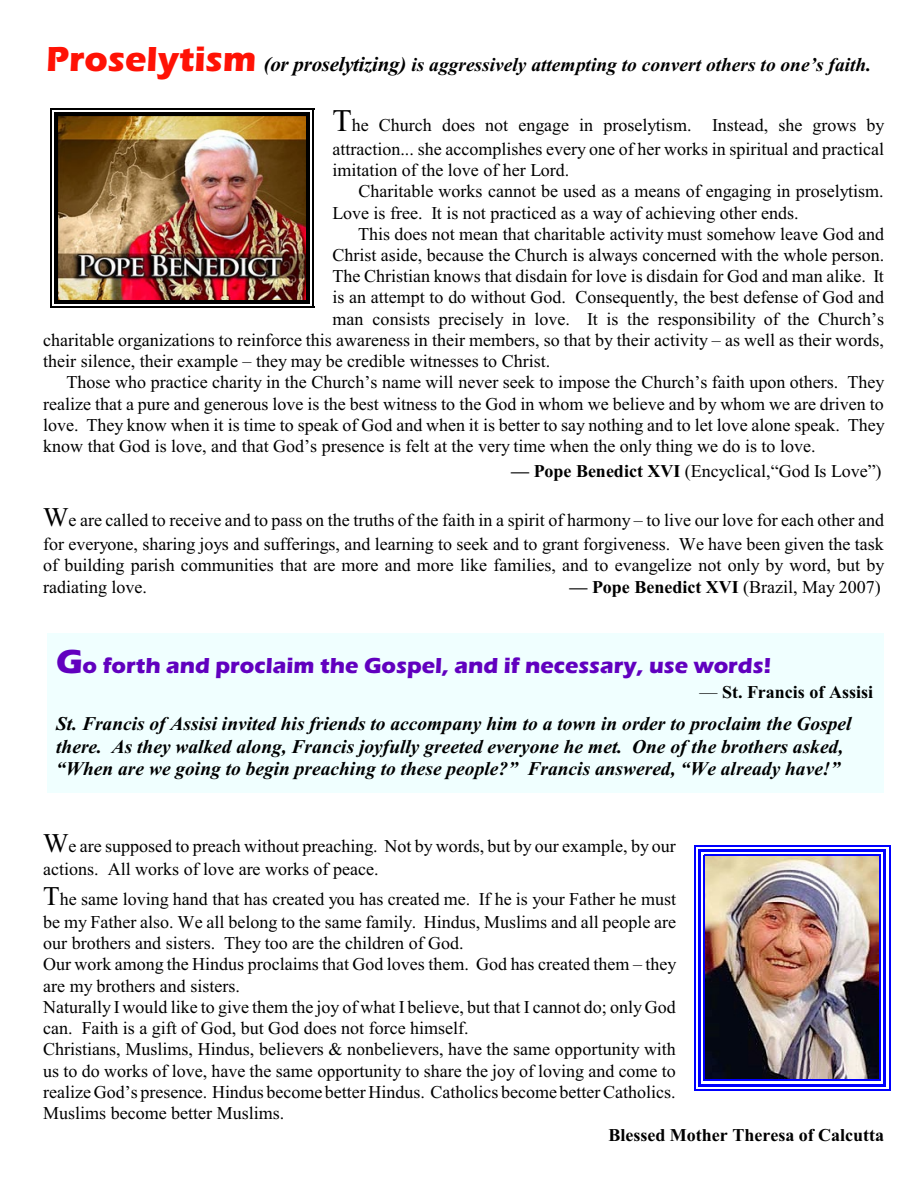
<style>
.page{position:relative;width:918px;height:1188px;background:#fff}
.page>*{position:absolute;margin:0;border:0;box-sizing:border-box;transform-origin:0 0}
.t1{font:700 22.5px "Eras ITC";color:#6100bf}
.t2{font:italic 700 19.5px/22.5px "Times New Roman";color:#000}
.t3{font:18px/21.3px "Times New Roman";color:#000}
.t4{font:700 18px "Times New Roman";color:#000}
.s1{font-family:"Eras ITC";font-style:normal;font-size:36px;color:#ff1205}
.s2{font-size:21px}
.s3{font-size:31.5px}
.s4{font-weight:700}
.s5{font-size:27px}
.s6{font-weight:400}
.s7{font-size:34.5px}
</style>
<div class="page">
<div style="left:47px;top:633px;width:837px;height:160px;background:#f0ffff"></div>
<img style="left:58px;top:116px;width:248px;height:184px">
<hr style="left:54px;top:112px;width:4px;height:192px;background:#000">
<hr style="left:306px;top:112px;width:4px;height:192px;background:#000">
<hr style="left:54px;top:112px;width:256px;height:4px;background:#000">
<hr style="left:54px;top:300px;width:256px;height:4px;background:#000">
<hr style="left:50px;top:108px;width:1px;height:200px;background:#000">
<hr style="left:313px;top:108px;width:1px;height:200px;background:#000">
<hr style="left:50px;top:108px;width:264px;height:2px;background:#000">
<hr style="left:50px;top:307px;width:264px;height:1px;background:#000">
<img style="left:705px;top:856px;width:174px;height:224px">
<hr style="left:704px;top:855px;width:1px;height:226px;background:#00f">
<hr style="left:879px;top:855px;width:2px;height:226px;background:#00f">
<hr style="left:704px;top:855px;width:177px;height:1px;background:#00f">
<hr style="left:704px;top:1080px;width:177px;height:1px;background:#00f">
<hr style="left:698px;top:849px;width:3px;height:237px;background:#00f">
<hr style="left:884px;top:849px;width:2px;height:237px;background:#00f">
<hr style="left:698px;top:849px;width:188px;height:3px;background:#00f">
<hr style="left:698px;top:1084px;width:188px;height:2px;background:#00f">
<hr style="left:694px;top:845px;width:1px;height:245px;background:#00f">
<hr style="left:889px;top:845px;width:1px;height:245px;background:#00f">
<hr style="left:694px;top:845px;width:196px;height:1px;background:#00f">
<hr style="left:694px;top:1089px;width:196px;height:2px;background:#00f">
<p class="t2" style="left:46px;top:56px;width:827px"><span class="s1">Proselytism</span> <span class="s2">(or proselytizing)</span> is aggressively attempting to convert others to one’s faith.</p>
<p class="t3" style="left:332px;top:115px;width:554px;line-height:24px"><span class="s3">T</span>he Church does not engage in proselytism. Instead, she grows by attraction... she accomplishes every one of her works in spiritual and practical</p>
<p class="t3" style="left:332px;top:161px;width:238px">imitation of the love of her Lord.</p>
<p class="t3" style="left:358px;top:182px;width:527px">Charitable works cannot be used as a means of engaging in proselytism.</p>
<p class="t3" style="left:332px;top:204px;width:468px">Love is free. It is not practiced as a way of achieving other ends.</p>
<p class="t3" style="left:358px;top:225px;width:527px">This does not mean that charitable activity must somehow leave God and</p>
<p class="t3" style="left:332px;top:246px;width:553px">Christ aside, because the Church is always concerned with the whole person.</p>
<p class="t3" style="left:332px;top:267px;width:553px">The Christian knows that disdain for love is disdain for God and man alike. It</p>
<p class="t3" style="left:332px;top:289px;width:553px">is an attempt to do without God. Consequently, the best defense of God and</p>
<p class="t3" style="left:332px;top:310px;width:553px">man consists precisely in love. It is the responsibility of the Church’s</p>
<p class="t3" style="left:43px;top:331px;width:842px">charitable organizations to reinforce this awareness in their members, so that by their activity – as well as their words,</p>
<p class="t3" style="left:43px;top:352px;width:509px">their silence, their example – they may be credible witnesses to Christ.</p>
<p class="t3" style="left:67px;top:373px;width:819px">Those who practice charity in the Church’s name will never seek to impose the Church’s faith upon others. They</p>
<p class="t3" style="left:43px;top:395px;width:842px">realize that a pure and generous love is the best witness to the God in whom we believe and by whom we are driven to</p>
<p class="t3" style="left:43px;top:416px;width:843px">love. They know when it is time to speak of God and when it is better to say nothing and to let love alone speak. They</p>
<p class="t3" style="left:43px;top:437px;width:774px">know that God is love, and that God’s presence is felt at the very time when the only thing we do is to love.</p>
<p class="t3" style="left:511px;top:462px;width:372px"><span class="s4">— Pope Benedict XVI</span> (Encyclical,“God Is Love”)</p>
<p class="t3" style="left:43px;top:510px;width:842px;line-height:23.4px"><span class="s5">W</span>e are called to receive and to pass on the truths of the faith in a spirit of harmony – to live our love for each other and for everyone, sharing joys and sufferings, and learning to seek and to grant forgiveness. We have been given the task</p>
<p class="t3" style="left:43px;top:556px;width:843px">of building parish communities that are more and more like families, and to evangelize not only by word, but by radiating love.</p>
<p class="t4" style="left:570px;top:580px;width:313px">— Pope Benedict XVI <span class="s6">(Brazil, May 2007)</span></p>
<p class="t1" style="left:56px;top:657px;width:717px"><span class="s7">G</span>o forth and proclaim the Gospel, and if necessary, use words!</p>
<p class="t4" style="left:700px;top:686px;width:175px"><span class="s6">—</span> St. Francis of Assisi</p>
<p class="t2" style="left:56px;top:714px;width:797px">St. Francis of Assisi invited his friends to accompany him to a town in order to proclaim the Gospel there. As they walked along, Francis joyfully greeted everyone he met. One of the brothers asked, “When are we going to begin preaching to these people?” Francis answered, “We already have!”</p>
<p class="t3" style="left:43px;top:836px;width:634px;line-height:23.4px"><span class="s5">W</span>e are supposed to preach without preaching. Not by words, but by our example, by our actions. All works of love are works of peace.</p>
<p class="t3" style="left:43px;top:889px;width:634px;line-height:23.4px"><span class="s5">T</span>he same loving hand that has created you has created me. If he is your Father he must be my Father also. We all belong to the same family. Hindus, Muslims and all people are</p>
<p class="t3" style="left:43px;top:934px;width:635px">our brothers and sisters. They too are the children of God.<br>Our work among the Hindus proclaims that God loves them. God has created them – they are my brothers and sisters.<br>Naturally I would like to give them the joy of what I believe, but that I cannot do; only God can. Faith is a gift of God, but God does not force himself.<br>Christians, Muslims, Hindus, believers &amp; nonbelievers, have the same opportunity with us to do works of love, have the same opportunity to share the joy of loving and come to realize God’s presence. Hindus become better Hindus. Catholics become better Catholics.<br>Muslims become better Muslims.</p>
<p class="t4" style="left:608px;top:1128px;width:277px">Blessed Mother Theresa of Calcutta</p>
</div>
